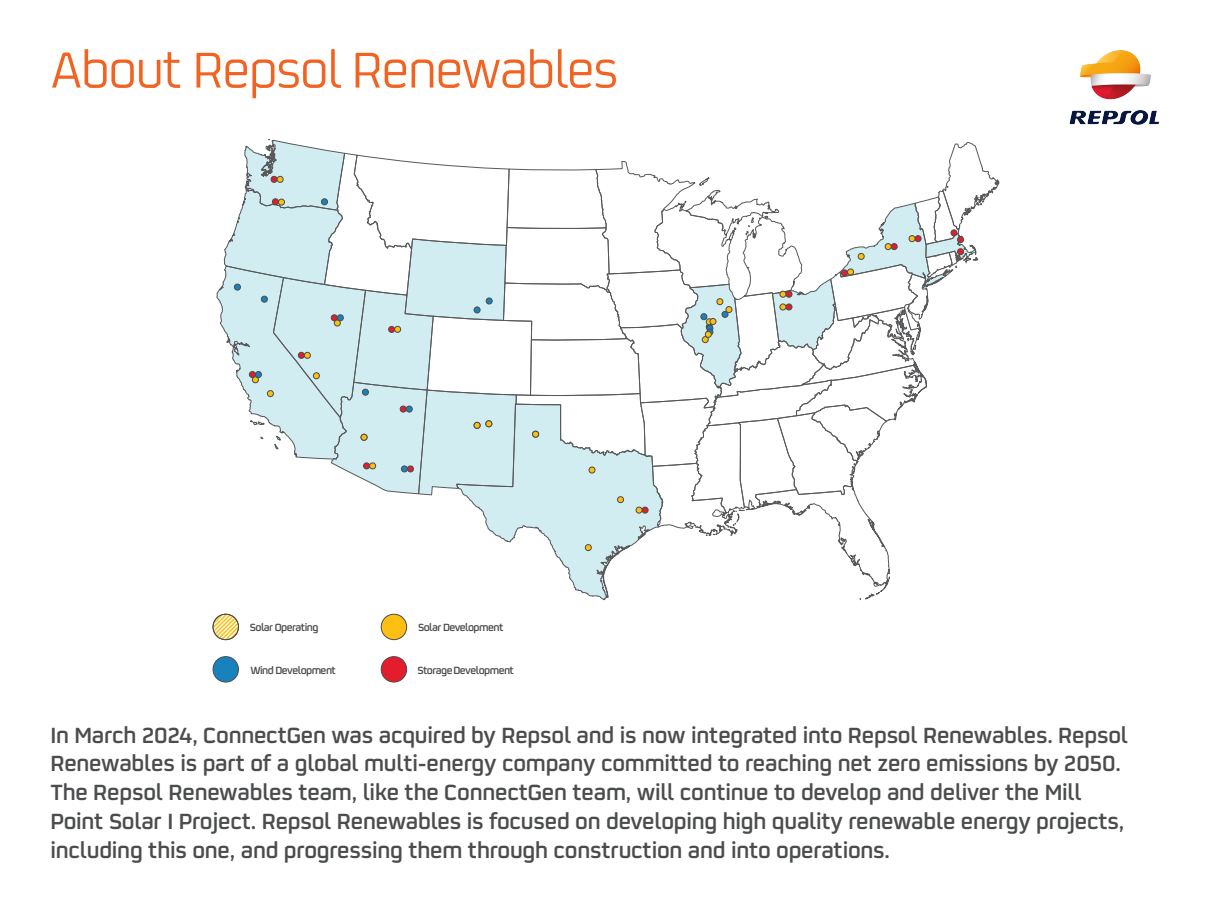
<style>
.page{position:relative;width:1210px;height:908px;background:#fff}
.page>*{position:absolute;margin:0;border:0;box-sizing:border-box;transform-origin:0 0}
.Headers{font:56px "Repsol";letter-spacing:-.025em;color:#f26221}
.body{font:600 24.5px/28.7px "Repsol";letter-spacing:-.01em;color:#4b4c4d}
.t1{font:600 11.62px "Repsol";letter-spacing:-.05em;color:#4b4c4d}
</style>
<div class="page">
<img style="left:1069px;top:50px;width:90px;height:75px">
<svg style="left:216px;top:139px;width:783px;height:461px"></svg>
<svg style="left:213px;top:614px;width:25px;height:25px"></svg>
<div style="left:213px;top:614px;width:26px;height:25px;border:1px solid #4b4c4d;border-radius:50%"></div>
<div style="left:381px;top:613px;width:26px;height:26px;background:#fdbf11;border:1px solid #4b4c4d;border-radius:50%"></div>
<div style="left:213px;top:656px;width:26px;height:26px;background:#1782bb;border:1px solid #4b4c4d;border-radius:50%"></div>
<div style="left:381px;top:656px;width:26px;height:26px;background:#e41d2d;border:1px solid #4b4c4d;border-radius:50%"></div>
<p class="Headers" style="left:50px;top:31px;width:569px">About Repsol Renewables</p>
<p class="t1" style="left:250px;top:618px;width:70px">Solar Operating</p>
<p class="t1" style="left:418px;top:618px;width:87px">Solar Development</p>
<p class="t1" style="left:250px;top:660px;width:87px">Wind Development</p>
<p class="t1" style="left:417px;top:660px;width:98px">StorageDevelopment</p>
<p class="body" style="left:50px;top:717px;width:1079px">In March 2024, ConnectGen was acquired by Repsol and is now integrated into Repsol Renewables. Repsol Renewables is part of a global multi-energy company committed to reaching net zero emissions by 2050.<br>The Repsol Renewables team, like the ConnectGen team, will continue to develop and deliver the Mill Point Solar I Project. Repsol Renewables is focused on developing high quality renewable energy projects, including this one, and progressing them through construction and into operations.</p>
</div>
